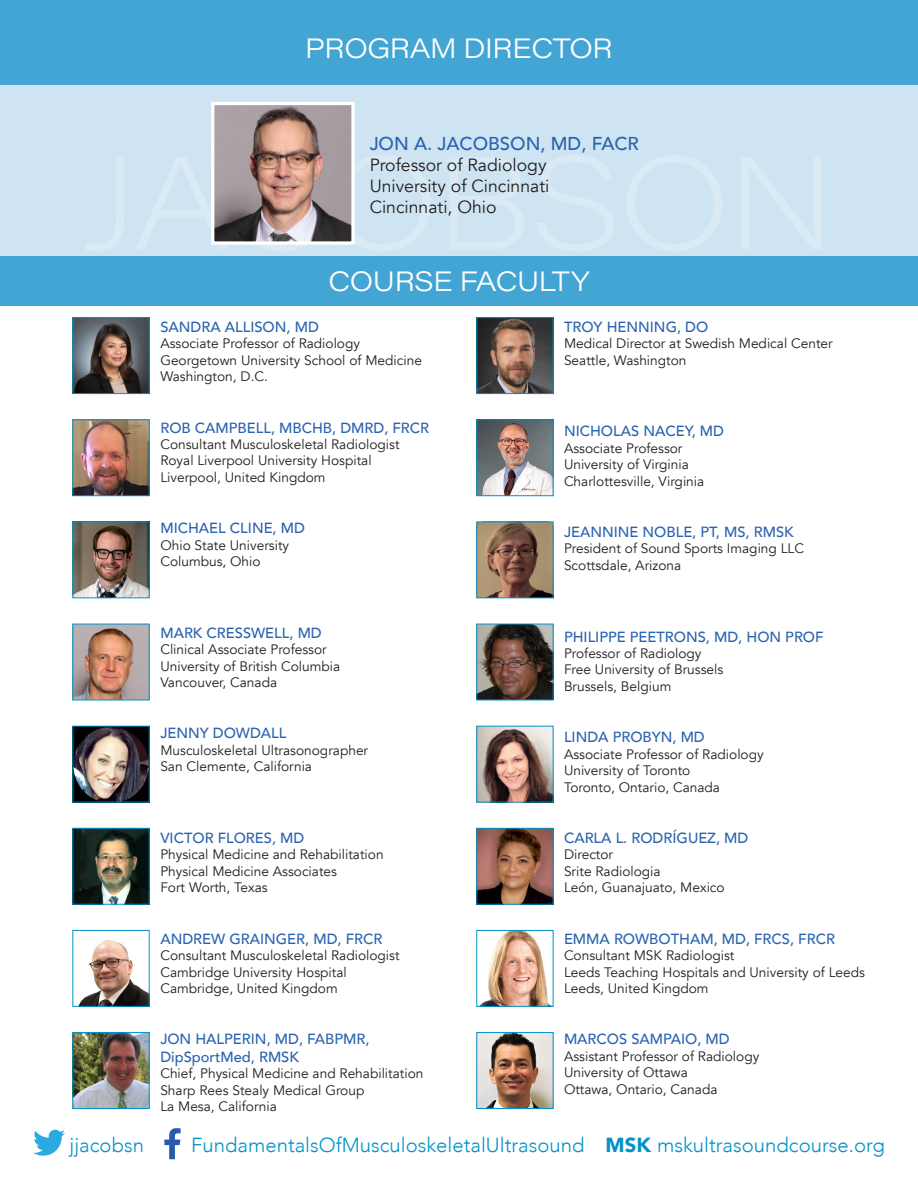
<style>
.page{position:relative;width:918px;height:1188px;background:#fff}
.page>*{position:absolute;margin:0;border:0;box-sizing:border-box;transform-origin:0 0}
.t1{font:27.45px "Acumin Variable Concept";letter-spacing:-.02em;color:#fff}
.t2{font:300 20.25px "Avenir";color:#0092c9}
.t3{font:500 18.6px "Avenir";color:#2a63af}
.t4{font:17.55px "Avenir";color:#231f20}
.t5{font:500 14.7px/17.5px "Avenir";color:#2a63af}
.t6{font:13.65px/16.5px "Avenir";color:#231f20}
.s1{font-weight:900}
</style>
<div class="page">
<div style="left:0;top:72px;width:918px;height:214px;background:#cee4f3"></div>
<div style="left:0;top:0;width:918px;height:84px;background:#42a5d4"></div>
<img style="left:74px;top:319px;width:74px;height:73px">
<div style="left:72px;top:317px;width:78px;height:77px;border:1px solid #0092c9"></div>
<img style="left:74px;top:1034px;width:74px;height:73px">
<div style="left:72px;top:1032px;width:78px;height:77px;border:1px solid #0092c9"></div>
<img style="left:74px;top:626px;width:74px;height:72px">
<div style="left:72px;top:624px;width:78px;height:76px;border:1px solid #0092c9"></div>
<img style="left:74px;top:728px;width:74px;height:73px">
<img style="left:74px;top:830px;width:74px;height:73px">
<div style="left:72px;top:828px;width:78px;height:77px;border:1px solid #0092c9"></div>
<img style="left:480px;top:932px;width:70px;height:73px">
<div style="left:476px;top:930px;width:78px;height:77px;border:1px solid #0092c9"></div>
<img style="left:74px;top:421px;width:74px;height:73px">
<div style="left:72px;top:419px;width:78px;height:77px;border:1px solid #0092c9"></div>
<img style="left:74px;top:523px;width:74px;height:73px">
<div style="left:72px;top:521px;width:78px;height:77px;border:1px solid #0092c9"></div>
<img style="left:478px;top:728px;width:74px;height:73px">
<div style="left:476px;top:726px;width:78px;height:77px;border:1px solid #0092c9"></div>
<img style="left:478px;top:830px;width:74px;height:73px">
<div style="left:476px;top:828px;width:78px;height:77px;border:1px solid #0092c9"></div>
<img style="left:478px;top:421px;width:74px;height:73px">
<div style="left:476px;top:419px;width:78px;height:77px;border:1px solid #0092c9"></div>
<img style="left:478px;top:626px;width:74px;height:72px">
<div style="left:476px;top:624px;width:78px;height:76px;border:1px solid #0092c9"></div>
<img style="left:478px;top:523px;width:74px;height:73px">
<div style="left:476px;top:521px;width:78px;height:77px;border:1px solid #0092c9"></div>
<img style="left:478px;top:319px;width:74px;height:73px">
<div style="left:476px;top:317px;width:78px;height:77px;border:1px solid #0092c9"></div>
<img style="left:79px;top:940px;width:69px;height:65px">
<div style="left:72px;top:930px;width:78px;height:77px;border:1px solid #0092c9"></div>
<img style="left:478px;top:1034px;width:74px;height:73px">
<div style="left:476px;top:1032px;width:78px;height:77px;border:1px solid #0092c9"></div>
<img style="left:215px;top:106px;width:136px;height:135px">
<div style="left:211px;top:102px;width:144px;height:143px;border:3px solid #fff"></div>
<div style="left:0;top:256px;width:918px;height:49px;background:#42a5d4"></div>
<svg style="left:164px;top:1128px;width:17px;height:31px"></svg>
<svg style="left:33px;top:1130px;width:32px;height:26px"></svg>
<p class="t1" style="left:305px;top:30px;width:309px">PROGRAM DIRECTOR</p>
<p class="t3" style="left:370px;top:127px;width:271px">JON A. JACOBSON, MD, FACR</p>
<p class="t4" style="left:370px;top:154px;width:178px">Professor of Radiology</p>
<p class="t4" style="left:370px;top:176px;width:181px">University of Cincinnati</p>
<p class="t4" style="left:370px;top:197px;width:128px">Cincinnati, Ohio</p>
<p class="t1" style="left:329px;top:262px;width:262px">COURSE FACULTY</p>
<p class="t5" style="left:160px;top:317px;width:160px">SANDRA ALLISON, MD</p>
<p class="t6" style="left:160px;top:336px;width:263px">Associate Professor of Radiology<br>Georgetown University School of Medicine<br>Washington, D.C.</p>
<p class="t5" style="left:160px;top:418px;width:270px">ROB CAMPBELL, MBCHB, DMRD, FRCR</p>
<p class="t6" style="left:160px;top:436px;width:241px">Consultant Musculoskeletal Radiologist<br>Royal Liverpool University Hospital<br>Liverpool, United Kingdom</p>
<p class="t5" style="left:160px;top:519px;width:146px">MICHAEL CLINE, MD</p>
<p class="t6" style="left:160px;top:537px;width:130px">Ohio State University<br>Columbus, Ohio</p>
<p class="t5" style="left:160px;top:623px;width:163px">MARK CRESSWELL, MD</p>
<p class="t6" style="left:160px;top:641px;width:181px">Clinical Associate Professor<br>University of British Columbia<br>Vancouver, Canada</p>
<p class="t5" style="left:160px;top:724px;width:128px">JENNY DOWDALL</p>
<p class="t6" style="left:160px;top:742px;width:209px">Musculoskeletal Ultrasonographer<br>San Clemente, California</p>
<p class="t5" style="left:160px;top:828px;width:146px">VICTOR FLORES, MD</p>
<p class="t6" style="left:160px;top:847px;width:225px">Physical Medicine and Rehabilitation<br>Physical Medicine Associates<br>Fort Worth, Texas</p>
<p class="t5" style="left:160px;top:929px;width:224px">ANDREW GRAINGER, MD, FRCR</p>
<p class="t6" style="left:160px;top:947px;width:241px">Consultant Musculoskeletal Radiologist<br>Cambridge University Hospital<br>Cambridge, United Kingdom</p>
<p class="t5" style="left:160px;top:1030px;width:211px">JON HALPERIN, MD, FABPMR,<br>DipSportMed, RMSK</p>
<p class="t6" style="left:160px;top:1066px;width:265px">Chief, Physical Medicine and Rehabilitation<br>Sharp Rees Stealy Medical Group<br>La Mesa, California</p>
<p class="t5" style="left:564px;top:317px;width:146px">TROY HENNING, DO</p>
<p class="t6" style="left:564px;top:336px;width:270px">Medical Director at Swedish Medical Center<br>Seattle, Washington</p>
<p class="t5" style="left:564px;top:422px;width:162px">NICHOLAS NACEY, MD</p>
<p class="t6" style="left:564px;top:440px;width:142px">Associate Professor<br>University of Virginia<br>Charlottesville, Virginia</p>
<p class="t5" style="left:564px;top:522px;width:231px">JEANNINE NOBLE, PT, MS, RMSK</p>
<p class="t6" style="left:564px;top:541px;width:242px">President of Sound Sports Imaging LLC<br>Scottsdale, Arizona</p>
<p class="t5" style="left:564px;top:627px;width:261px">PHILIPPE PEETRONS, MD, HON PROF</p>
<p class="t6" style="left:564px;top:645px;width:161px">Professor of Radiology<br>Free University of Brussels<br>Brussels, Belgium</p>
<p class="t5" style="left:564px;top:728px;width:142px">LINDA PROBYN, MD</p>
<p class="t6" style="left:564px;top:746px;width:201px">Associate Professor of Radiology<br>University of Toronto<br>Toronto, Ontario, Canada</p>
<p class="t5" style="left:564px;top:828px;width:186px">CARLA L. RODRÍGUEZ, MD</p>
<p class="t6" style="left:564px;top:847px;width:162px">Director<br>Srite Radiologia<br>León, Guanajuato, Mexico</p>
<p class="t5" style="left:564px;top:929px;width:272px">EMMA ROWBOTHAM, MD, FRCS, FRCR</p>
<p class="t6" style="left:564px;top:947px;width:302px">Consultant MSK Radiologist<br>Leeds Teaching Hospitals and University of Leeds<br>Leeds, United Kingdom</p>
<p class="t5" style="left:564px;top:1030px;width:167px">MARCOS SAMPAIO, MD</p>
<p class="t6" style="left:564px;top:1048px;width:197px">Assistant Professor of Radiology<br>University of Ottawa<br>Ottawa, Ontario, Canada</p>
<p class="t2" style="left:70px;top:1133px;width:76px">jjacobsn</p>
<p class="t2" style="left:191px;top:1133px;width:695px">FundamentalsOfMusculoskeletalUltrasound <span class="s1">MSK</span> mskultrasoundcourse.org</p>
</div>
